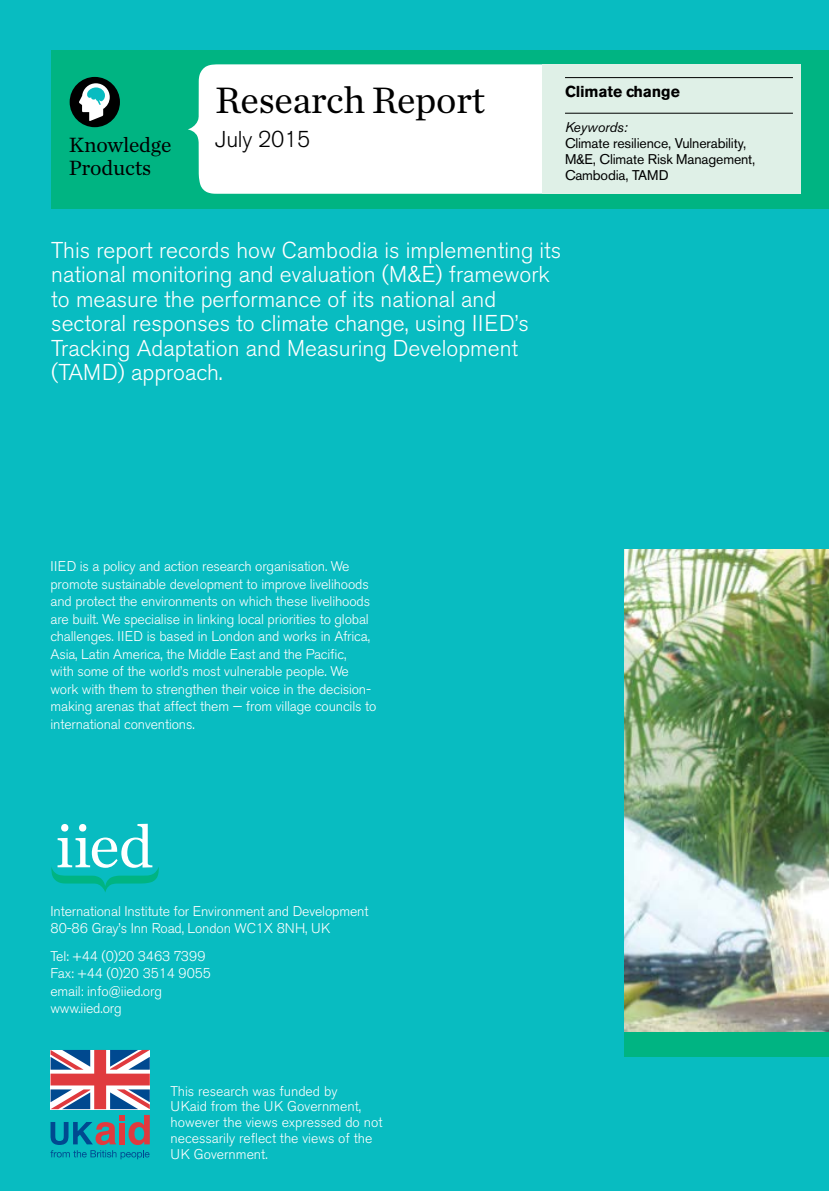
<style>
.page{position:relative;width:829px;height:1191px;background:#fff}
.page>*{position:absolute;margin:0;border:0;box-sizing:border-box;transform-origin:0 0}
.t1{font:38.5px "Chronicle Text G1";letter-spacing:-.01em;color:#000}
.t2{font:300 22.75px/24.5px "Akzidenz Grotesk BE";color:#fff}
.t3{font:300 22.75px "Akzidenz Grotesk BE";letter-spacing:-.01em;color:#000}
.t4{font:21.7px/22.9px "Chronicle Text G1";letter-spacing:-.01em;color:#000}
.t5{font:700 15.75px "Akzidenz Grotesk BE";color:#000}
.t6{font:300 14px/17.5px "Akzidenz Grotesk BE";letter-spacing:-.01em;color:#fff}
.t7{font:14px/15.8px "Akzidenz Grotesk BE";letter-spacing:-.01em;color:#000}
.t8{font:italic 14px "Akzidenz Grotesk BE";letter-spacing:-.01em;color:#000}
</style>
<div class="page">
<div style="left:0;top:0;width:828px;height:1191px;background:#08bcc1"></div>
<img style="left:624px;top:549px;width:204px;height:483px">
<div style="left:624px;top:1032px;width:204px;height:25px;background:#00b482"></div>
<svg style="left:51px;top:823px;width:108px;height:69px"></svg>
<div style="left:51px;top:50px;width:777px;height:158px;background:#00b482"></div>
<div style="left:70px;top:77px;width:50px;height:50px;background:#000;border-radius:50%"></div>
<svg style="left:79px;top:83px;width:31px;height:38px"></svg>
<div style="left:188px;top:64px;width:354px;height:130px;background:#fff"></div>
<div style="left:542px;top:64px;width:258px;height:130px;background:#dff0e7"></div>
<hr style="left:565px;top:77px;width:227px;height:1px;background:#000">
<hr style="left:565px;top:113px;width:227px;height:1px;background:#000">
<svg style="left:51px;top:1050px;width:99px;height:59px"></svg>
<svg style="left:50px;top:1115px;width:100px;height:44px"></svg>
<h3 class="t4" style="left:69px;top:132px;width:104px">Knowledge<br>Products</h3>
<h1 class="t1" style="left:215px;top:71px;width:272px">Research Report</h1>
<h2 class="t3" style="left:215px;top:126px;width:97px">July 2015</h2>
<p class="t5" style="left:565px;top:82px;width:116px">Climate change</p>
<p class="t8" style="left:565px;top:119px;width:64px">Keywords:</p>
<p class="t7" style="left:565px;top:135px;width:192px">Climate resilience, Vulnerability,<br>M&amp;E, Climate Risk Management,<br>Cambodia, TAMD</p>
<p class="t2" style="left:51px;top:238px;width:511px">This report records how Cambodia is implementing its national monitoring and evaluation (M&amp;E) framework to measure the performance of its national and sectoral responses to climate change, using IIED’s Tracking Adaptation and Measuring Development (TAMD) approach.</p>
<p class="t6" style="left:50px;top:558px;width:327px">IIED is a policy and action research organisation. We promote sustainable development to improve livelihoods and protect the environments on which these livelihoods are built. We specialise in linking local priorities to global challenges. IIED is based in London and works in Africa, Asia, Latin America, the Middle East and the Pacific,<br>with some of the world’s most vulnerable people. We work with them to strengthen their voice in the decision&shy;making arenas that affect them — from village councils to international conventions.</p>
<p class="t6" style="left:50px;top:902px;width:319px">International Institute for Environment and Development<br>80-86 Gray’s Inn Road, London WC1X 8NH, UK</p>
<p class="t6" style="left:50px;top:947px;width:162px">Tel: +44 (0)20 3463 7399<br>Fax: +44 (0)20 3514 9055 email: info@iied.org www.iied.org</p>
<p class="t6" style="left:170px;top:1083px;width:213px;line-height:15.8px">This research was funded by<br>UKaid from the UK Government, however the views expressed do not necessarily reflect the views of the<br>UK Government.</p>
</div>
